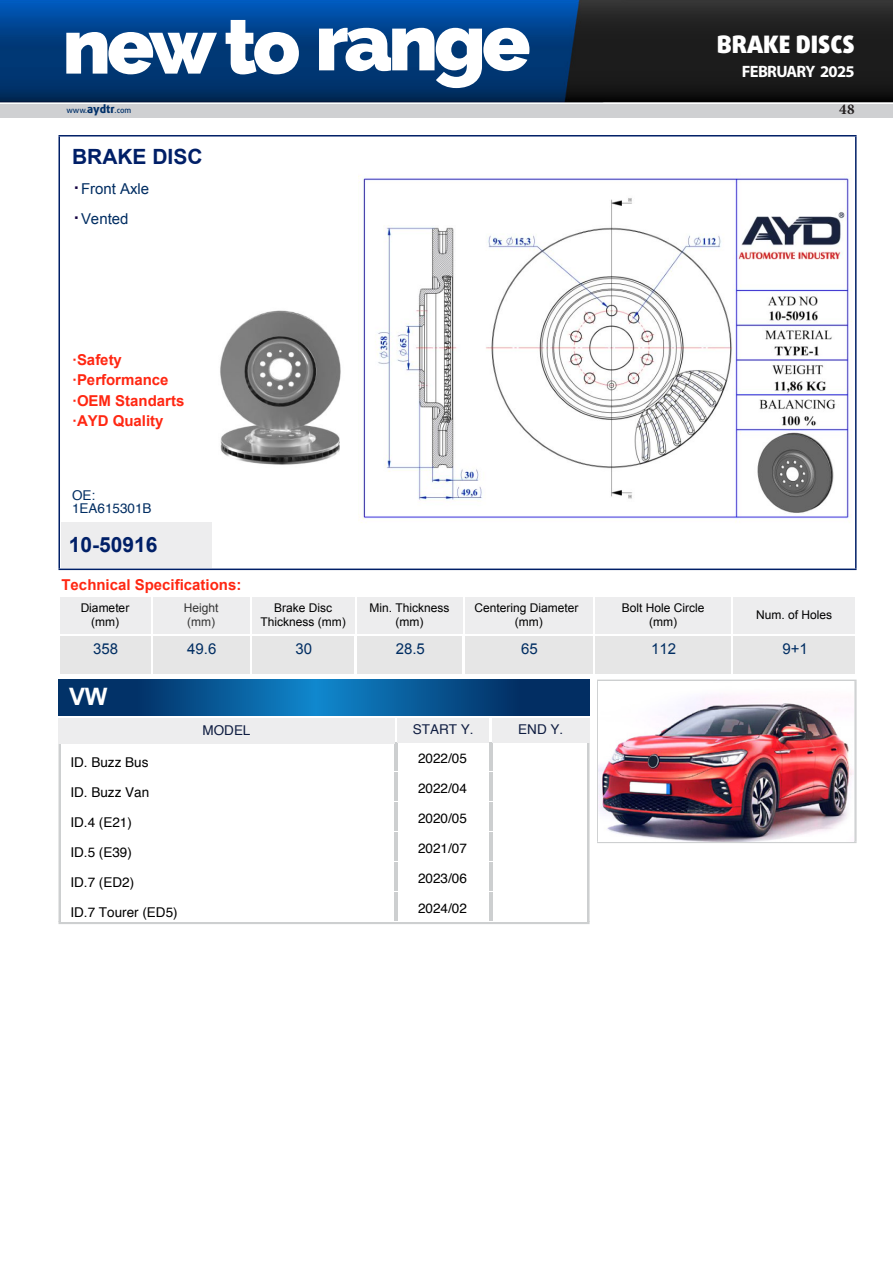
<style>
.page{position:relative;width:893px;height:1263px;background:#fff}
.page>*{position:absolute;margin:0;border:0;box-sizing:border-box;transform-origin:0 0}
.t1{font:900 24px "Daxline Pro";color:#fff}
.t2{font:700 24px "Arial";color:#fff}
.t3{font:700 21px "Arial";color:#001f67}
.t4{font:700 16.5px "Myriad Pro";letter-spacing:-.04em;color:#fff}
.t5{font:700 15px/20.7px "Arial";color:#ff2712}
.t6{font:15px/30px "Arial";color:#002d62}
.t7{font:700 15px "Minion Pro";color:#231f20}
.t8{font:13.5px "Helvetica";color:#000}
.t9{font:13.5px "Helvetica";color:#0f1d41}
.t10{font:13.5px/13.5px "Helvetica";color:#002d62}
.t11{font:12px/13.5px "Arial";color:#000;text-align:center}
.t12{font:12px/13.5px "Arial";color:#343434}
.t13{font:500 7.8px "Daxline Pro";color:#003069}
.s1{font-weight:800;font-size:11.1px}
.s2{font-weight:700;font-size:18px;color:#140041}
</style>
<div class="page">
<img style="left:0;top:0;width:893px;height:103px">
<div style="left:0;top:104px;width:893px;height:18px;background:#cfd0d2"></div>
<svg style="left:319px;top:28px;width:210px;height:60px"></svg>
<svg style="left:66px;top:20px;width:233px;height:54px"></svg>
<div style="left:0;top:118px;width:892px;height:856px;background:#fff"></div>
<hr style="left:58px;top:135px;width:798px;height:2px;background:#001f67">
<hr style="left:58px;top:569px;width:798px;height:1px;background:#001f67">
<hr style="left:855px;top:137px;width:1px;height:432px;background:#001f67">
<hr style="left:58px;top:137px;width:2px;height:432px;background:#001f67">
<img style="left:220px;top:310px;width:121px;height:155px">
<div style="left:62px;top:522px;width:150px;height:45px;background:#ededee"></div>
<svg style="left:586px;top:742px;width:4px;height:179px"></svg>
<hr style="left:58px;top:921px;width:532px;height:3px;background:#cdcfd0">
<svg style="left:58px;top:744px;width:3px;height:177px"></svg>
<hr style="left:394px;top:742px;width:4px;height:29px;background:#cdcfd0">
<hr style="left:489px;top:742px;width:3px;height:29px;background:#cdcfd0">
<hr style="left:394px;top:772px;width:4px;height:29px;background:#cdcfd0">
<hr style="left:489px;top:772px;width:3px;height:29px;background:#cdcfd0">
<hr style="left:394px;top:802px;width:4px;height:29px;background:#cdcfd0">
<hr style="left:489px;top:802px;width:3px;height:29px;background:#cdcfd0">
<hr style="left:394px;top:832px;width:4px;height:29px;background:#cdcfd0">
<hr style="left:489px;top:832px;width:3px;height:29px;background:#cdcfd0">
<hr style="left:394px;top:862px;width:4px;height:29px;background:#cdcfd0">
<hr style="left:489px;top:862px;width:3px;height:29px;background:#cdcfd0">
<hr style="left:394px;top:893px;width:4px;height:28px;background:#cdcfd0">
<hr style="left:489px;top:893px;width:3px;height:28px;background:#cdcfd0">
<svg style="left:58px;top:680px;width:532px;height:36px;background:#074f8b"></svg>
<hr style="left:597px;top:680px;width:259px;height:1px;background:#cdcfd0">
<hr style="left:597px;top:842px;width:259px;height:1px;background:#cdcfd0">
<hr style="left:855px;top:681px;width:1px;height:161px;background:#cdcfd0">
<hr style="left:597px;top:681px;width:1px;height:161px;background:#cdcfd0">
<img style="left:598px;top:695px;width:255px;height:147px">
<div style="left:398px;top:719px;width:91px;height:23px;background:#ededee"></div>
<div style="left:492px;top:719px;width:98px;height:23px;background:#ededee"></div>
<div style="left:58px;top:718px;width:336px;height:26px;background:#ededee"></div>
<svg style="left:60px;top:626px;width:91px;height:48px"></svg>
<div style="left:60px;top:651px;width:90px;height:23px;background:#e6e6e6"></div>
<div style="left:60px;top:636px;width:90px;height:27px;background:#e6e6e6"></div>
<div style="left:153px;top:626px;width:96px;height:50px;background:linear-gradient(to right,#fff,#fff)"></div>
<div style="left:153px;top:651px;width:96px;height:23px;background:#e6e6e6"></div>
<div style="left:153px;top:636px;width:96px;height:24px;background:#e6e6e6"></div>
<img style="left:358px;top:174px;width:494px;height:349px">
<div style="left:252px;top:628px;width:103px;height:48px;background:linear-gradient(to right,#fff,#fff)"></div>
<div style="left:252px;top:650px;width:102px;height:24px;background:#e6e6e6"></div>
<div style="left:252px;top:636px;width:102px;height:24px;background:#e6e6e6"></div>
<div style="left:354px;top:630px;width:108px;height:45px;background:linear-gradient(to right,#fff,#fff)"></div>
<div style="left:357px;top:650px;width:105px;height:24px;background:#e6e6e6"></div>
<div style="left:357px;top:636px;width:105px;height:27px;background:#e6e6e6"></div>
<svg style="left:462px;top:628px;width:134px;height:46px"></svg>
<div style="left:465px;top:651px;width:127px;height:23px;background:#e6e6e6"></div>
<div style="left:465px;top:636px;width:127px;height:27px;background:#e6e6e6"></div>
<svg style="left:594px;top:630px;width:140px;height:44px"></svg>
<div style="left:596px;top:651px;width:134px;height:23px;background:#e6e6e6"></div>
<div style="left:596px;top:636px;width:134px;height:27px;background:#e6e6e6"></div>
<div style="left:734px;top:630px;width:122px;height:48px;background:linear-gradient(to right,#fff,#fff)"></div>
<div style="left:734px;top:651px;width:121px;height:23px;background:#e6e6e6"></div>
<div style="left:734px;top:636px;width:121px;height:27px;background:#e6e6e6"></div>
<div style="left:60px;top:597px;width:90px;height:36px;background:#ededee"></div>
<div style="left:153px;top:597px;width:96px;height:36px;background:#ededee"></div>
<div style="left:252px;top:597px;width:102px;height:36px;background:#ededee"></div>
<div style="left:357px;top:597px;width:105px;height:36px;background:#ededee"></div>
<div style="left:465px;top:597px;width:127px;height:36px;background:#ededee"></div>
<div style="left:596px;top:597px;width:134px;height:36px;background:#ededee"></div>
<div style="left:734px;top:597px;width:121px;height:36px;background:#ededee"></div>
<h1 class="t1" style="left:717px;top:29px;width:139px">BRAKE DISCS</h1>
<p class="t4" style="left:742px;top:60px;width:114px">FEBRUARY 2025</p>
<p class="t13" style="left:66px;top:105px;width:66px">www.<span class="s1">aydtr</span>.com</p>
<p class="t7" style="left:839px;top:99px;width:17px">48</p>
<h2 class="t3" style="left:72px;top:142px;width:132px">BRAKE DISC</h2>
<p class="t6" style="left:74px;top:173px;width:77px"><span class="s2">·</span>Front Axle <span class="s2">·</span>Vented</p>
<p class="t5" style="left:72px;top:349px;width:114px">·Safety ·Performance ·OEM Standarts ·AYD Quality</p>
<p class="t10" style="left:72px;top:488px;width:81px">OE:<br>1EA615301B</p>
<h2 class="t3" style="left:69px;top:531px;width:90px">10-50916</h2>
<p class="t5" style="left:62px;top:574px;width:181px">Technical Specifications:</p>
<p class="t11" style="left:81px;top:601px;width:50px">Diameter (mm)</p>
<p class="t12" style="left:184px;top:601px;width:36px">Height (mm)</p>
<p class="t11" style="left:260px;top:601px;width:87px">Brake Disc<br>Thickness (mm)</p>
<p class="t11" style="left:369px;top:601px;width:81px">Min. Thickness (mm)</p>
<p class="t11" style="left:474px;top:601px;width:105px">Centering Diameter (mm)</p>
<p class="t11" style="left:622px;top:601px;width:84px">Bolt Hole Circle (mm)</p>
<p class="t11" style="left:756px;top:608px;width:77px">Num. of Holes</p>
<p class="t6" style="left:93px;top:634px;width:27px">358</p>
<p class="t6" style="left:187px;top:634px;width:31px">49.6</p>
<p class="t6" style="left:295px;top:634px;width:18px">30</p>
<p class="t6" style="left:396px;top:634px;width:31px">28.5</p>
<p class="t6" style="left:521px;top:634px;width:18px">65</p>
<p class="t6" style="left:651px;top:634px;width:27px">112</p>
<p class="t6" style="left:782px;top:634px;width:27px">9+1</p>
<h1 class="t2" style="left:69px;top:681px;width:40px">VW</h1>
<p class="t9" style="left:202px;top:720px;width:49px">MODEL</p>
<p class="t9" style="left:413px;top:719px;width:62px">START Y.</p>
<p class="t9" style="left:518px;top:719px;width:46px">END Y.</p>
<p class="t8" style="left:70px;top:751px;width:79px">ID. Buzz Bus</p>
<p class="t8" style="left:418px;top:748px;width:50px">2022/05</p>
<p class="t8" style="left:70px;top:781px;width:80px">ID. Buzz Van</p>
<p class="t8" style="left:418px;top:778px;width:50px">2022/04</p>
<p class="t8" style="left:70px;top:811px;width:63px">ID.4 (E21)</p>
<p class="t8" style="left:418px;top:808px;width:50px">2020/05</p>
<p class="t8" style="left:70px;top:841px;width:63px">ID.5 (E39)</p>
<p class="t8" style="left:418px;top:838px;width:50px">2021/07</p>
<p class="t8" style="left:70px;top:871px;width:65px">ID.7 (ED2)</p>
<p class="t8" style="left:418px;top:868px;width:50px">2023/06</p>
<p class="t8" style="left:70px;top:901px;width:109px">ID.7 Tourer (ED5)</p>
<p class="t8" style="left:418px;top:898px;width:50px">2024/02</p>
</div>
